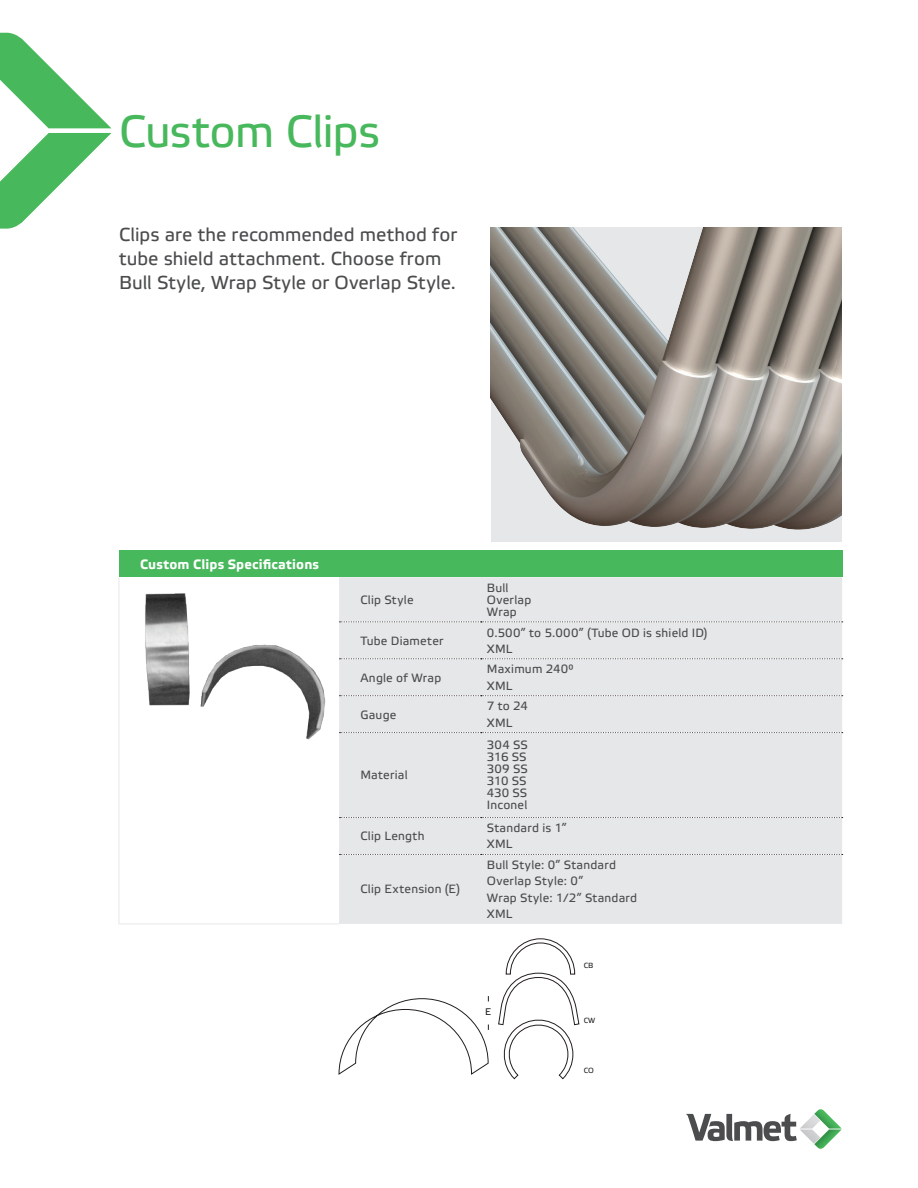
<style>
.page{position:relative;width:918px;height:1188px;background:#fff}
.page>*{position:absolute;margin:0;border:0;box-sizing:border-box;transform-origin:0 0}
.t1{font:45px "Etelka Text";letter-spacing:-.015em;color:#48b85c}
.t2{font:18.75px/24px "Etelka Text";color:#4b4c4d}
.t3{font:700 13.5px "Etelka Text";letter-spacing:.015em;color:#fff}
.t4{font:12px/12px "Etelka Text";letter-spacing:.02em;color:#4b4c4d}
.t5{font:9.6px "Etelka Text";color:#231f20}
.t6{font:7.5px "Etelka Text";color:#231f20}
</style>
<div class="page">
<svg style="left:686px;top:1109px;width:156px;height:40px"></svg>
<svg style="left:0;top:33px;width:111px;height:196px"></svg>
<img style="left:491px;top:227px;width:350px;height:315px">
<div style="left:119px;top:550px;width:723px;height:27px;background:#48b85c"></div>
<div style="left:339px;top:577px;width:503px;height:347px;background:#e6e7e9"></div>
<svg style="left:339px;top:622px;width:504px;height:1px"></svg>
<svg style="left:339px;top:658px;width:504px;height:1px"></svg>
<svg style="left:339px;top:695px;width:504px;height:1px"></svg>
<svg style="left:339px;top:732px;width:504px;height:1px"></svg>
<svg style="left:339px;top:817px;width:504px;height:1px"></svg>
<svg style="left:339px;top:854px;width:504px;height:1px"></svg>
<hr style="left:119px;top:577px;width:1px;height:45px;background:#e6e7e9">
<hr style="left:119px;top:622px;width:1px;height:37px;background:#e6e7e9">
<hr style="left:119px;top:659px;width:1px;height:37px;background:#e6e7e9">
<hr style="left:119px;top:696px;width:1px;height:37px;background:#e6e7e9">
<hr style="left:119px;top:733px;width:1px;height:85px;background:#e6e7e9">
<hr style="left:119px;top:818px;width:1px;height:36px;background:#e6e7e9">
<hr style="left:119px;top:854px;width:1px;height:70px;background:#e6e7e9">
<hr style="left:119px;top:924px;width:220px;height:1px;background:#e6e7e9">
<svg style="left:339px;top:939px;width:241px;height:140px"></svg>
<img style="left:145px;top:593px;width:181px;height:147px">
<h1 class="t1" style="left:119px;top:103px;width:263px">Custom Clips</h1>
<h2 class="t2" style="left:119px;top:223px;width:340px">Clips are the recommended method for tube shield attachment. Choose from<br>Bull Style, Wrap Style or Overlap Style.</h2>
<p class="t3" style="left:140px;top:555px;width:180px">Custom Clips Specifications</p>
<p class="t4" style="left:360px;top:594px;width:55px">Clip Style</p>
<p class="t4" style="left:487px;top:582px;width:46px">Bull<br>Overlap<br>Wrap</p>
<p class="t4" style="left:360px;top:635px;width:85px">Tube Diameter</p>
<p class="t4" style="left:487px;top:625px;width:222px;line-height:16.2px">0.500” to 5.000” (Tube OD is shield ID)<br>XML</p>
<p class="t4" style="left:360px;top:672px;width:82px">Angle of Wrap</p>
<p class="t4" style="left:487px;top:661px;width:88px;line-height:16.2px">Maximum 240°<br>XML</p>
<p class="t4" style="left:360px;top:709px;width:38px">Gauge</p>
<p class="t4" style="left:487px;top:698px;width:42px;line-height:16.2px">7 to 24<br>XML</p>
<p class="t4" style="left:360px;top:770px;width:49px">Material</p>
<p class="t4" style="left:487px;top:740px;width:43px;text-align:justify">304 SS 316 SS 309 SS 310 SS 430 SS Inconel</p>
<p class="t4" style="left:360px;top:830px;width:66px">Clip Length</p>
<p class="t4" style="left:487px;top:820px;width:81px;line-height:16.2px">Standard is 1”<br>XML</p>
<p class="t4" style="left:360px;top:884px;width:101px">Clip Extension (E)</p>
<p class="t4" style="left:487px;top:857px;width:152px;line-height:16.2px">Bull Style: 0” Standard<br>Overlap Style: 0”<br>Wrap Style: 1/2” Standard<br>XML</p>
<p class="t5" style="left:485px;top:1006px;width:7px">E</p>
<p class="t6" style="left:584px;top:961px;width:11px">CB</p>
<p class="t6" style="left:584px;top:1015px;width:13px">CW</p>
<p class="t6" style="left:584px;top:1066px;width:12px">CO</p>
</div>
